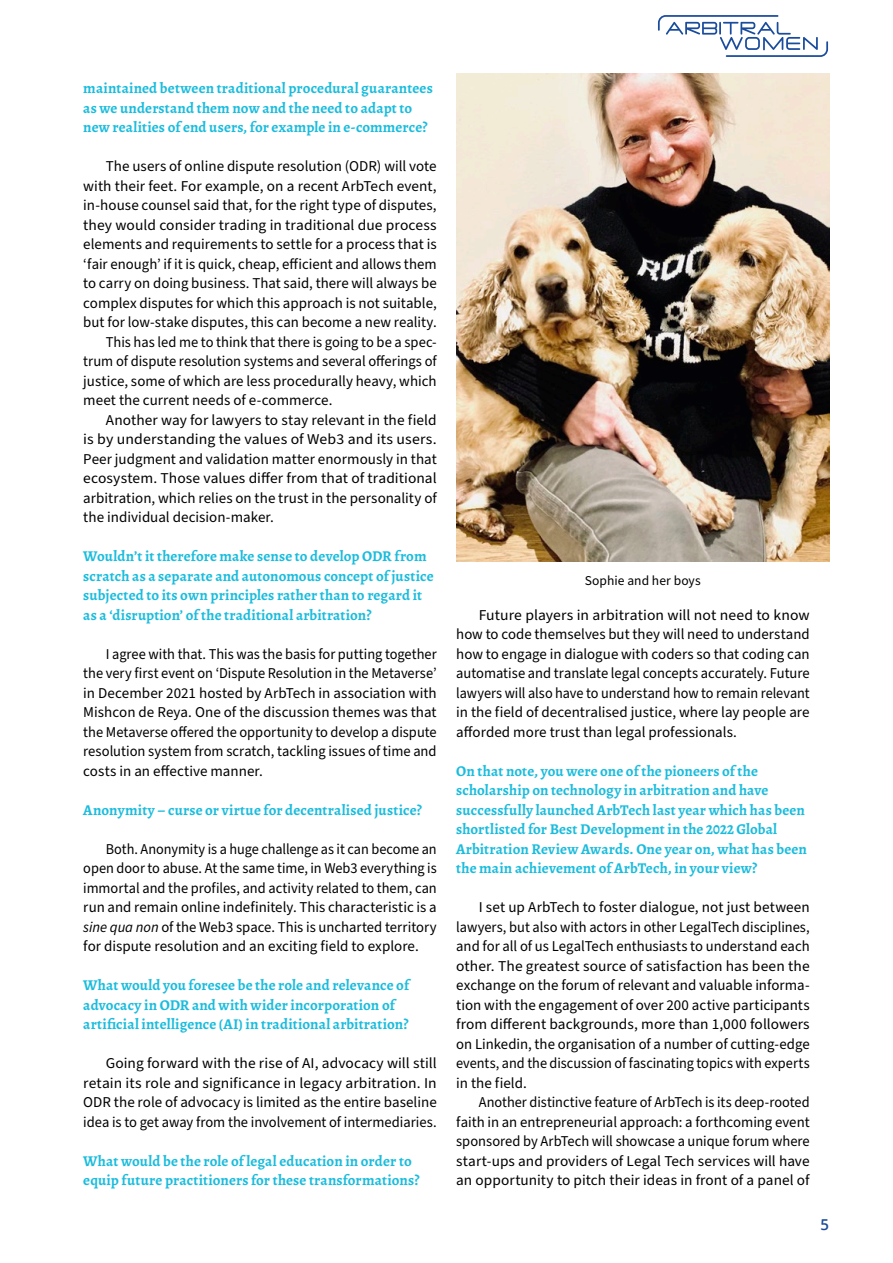
<style>
.page{position:relative;width:893px;height:1263px;background:#fff}
.page>*{position:absolute;margin:0;border:0;box-sizing:border-box;transform-origin:0 0}
.Corpo_do_Texto{font:15px/19.5px "Source Sans Pro";color:#000;text-align:justify}
.Retranca{font:700 15px/19.5px "Alegreya";letter-spacing:.005em;color:#1abcdd}
.Corpo_do_Texto-2{font:15px/19.5px "Source Sans Pro";color:#000;text-align:justify;scale:.95 1}
.Corpo_do_Texto-3{font:15px/19.5px "Source Sans Pro";color:#000;text-align:justify;scale:.96 1}
.Corpo_do_Texto-4{font:15px/19.5px "Source Sans Pro";color:#000;text-align:justify;scale:1.04 1}
.t1{font:600 15px "Open Sans";color:#1a4c9c}
.Legenda{font:13.5px "Source Sans Pro";letter-spacing:.01em;color:#000}
.s1{font-style:italic}
</style>
<div class="page">
<svg style="left:658px;top:15px;width:170px;height:42px"></svg>
<img style="left:456px;top:73px;width:373px;height:488px">
<p class="Retranca" style="left:83px;top:78px;width:351px">maintained between traditional procedural guarantees as we understand them now and the need to adapt to new realities of end users, for example in e-commerce?</p>
<p class="Corpo_do_Texto" style="left:83px;top:157px;width:355px;text-indent:22px">The users of online dispute resolution (ODR) will vote with their feet. For example, on a recent ArbTech event, in-house counsel said that, for the right type of disputes, they would consider trading in traditional due process elements and requirements to settle for a process that is ‘fair enough’ if it is quick, cheap, efficient and allows them to carry on doing business. That said, there will always be complex disputes for which this approach is not suitable, but for low-stake disputes, this can become a new reality.</p>
<p class="Corpo_do_Texto-3" style="left:83px;top:332px;width:370px;text-indent:22px">This has led me to think that there is going to be a spec&shy;trum of dispute resolution systems and several offerings of justice, some of which are less procedurally heavy, which meet the current needs of e-commerce.</p>
<p class="Corpo_do_Texto" style="left:83px;top:410px;width:355px;text-indent:22px">Another way for lawyers to stay relevant in the field is by understanding the values of Web3 and its users.<br>Peer judgment and validation matter enormously in that ecosystem. Those values differ from that of traditional arbitration, which relies on the trust in the personality of the individual decision-maker.</p>
<p class="Retranca" style="left:83px;top:546px;width:352px">Wouldn’t it therefore make sense to develop ODR from scratch as a separate and autonomous concept of justice subjected to its own principles rather than to regard it as a ‘disruption’ of the traditional arbitration?</p>
<p class="Corpo_do_Texto-3" style="left:83px;top:644px;width:370px;text-indent:22px">I agree with that. This was the basis for putting together the very first event on ‘Dispute Resolution in the Metaverse’ in December 2021 hosted by ArbTech in association with Mishcon de Reya. One of the discussion themes was that the Metaverse offered the opportunity to develop a dispute resolution system from scratch, tackling issues of time and costs in an effective manner.</p>
<p class="Retranca" style="left:83px;top:800px;width:340px">Anonymity – curse or virtue for decentralised justice?</p>
<p class="Corpo_do_Texto-2" style="left:83px;top:839px;width:374px;text-indent:22px">Both. Anonymity is a huge challenge as it can become an open door to abuse. At the same time, in Web3 everything is immortal and the profiles, and activity related to them, can run and remain online indefinitely. This characteristic is a <span class="s1">sine qua non</span> of the Web3 space. This is uncharted territory for dispute resolution and an exciting field to explore.</p>
<p class="Retranca" style="left:83px;top:975px;width:327px">What would you foresee be the role and relevance of advocacy in ODR and with wider incorporation of artificial intelligence (AI) in traditional arbitration?</p>
<p class="Corpo_do_Texto" style="left:83px;top:1054px;width:355px;text-indent:22px">Going forward with the rise of AI, advocacy will still retain its role and significance in legacy arbitration. In ODR the role of advocacy is limited as the entire baseline idea is to get away from the involvement of intermediaries.</p>
<p class="Retranca" style="left:83px;top:1151px;width:338px">What would be the role of legal education in order to equip future practitioners for these transformations?</p>
<p class="Legenda" style="left:585px;top:571px;width:118px">Sophie and her boys</p>
<p class="Corpo_do_Texto-4" style="left:456px;top:605px;width:341px;text-indent:22px">Future players in arbitration will not need to know how to code themselves but they will need to understand how to engage in dialogue with coders so that coding can automatise and translate legal concepts accurately. Future lawyers will also have to understand how to remain relevant in the field of decentralised justice, where lay people are afforded more trust than legal professionals.</p>
<p class="Retranca" style="left:456px;top:761px;width:352px">On that note, you were one of the pioneers of the scholarship on technology in arbitration and have successfully launched ArbTech last year which has been shortlisted for Best Development in the 2022 Global Arbitration Review Awards. One year on, what has been the main achievement of ArbTech, in your view?</p>
<p class="Corpo_do_Texto" style="left:456px;top:898px;width:355px;text-indent:22px">I set up ArbTech to foster dialogue, not just between lawyers, but also with actors in other LegalTech disciplines, and for all of us LegalTech enthusiasts to understand each other. The greatest source of satisfaction has been the exchange on the forum of relevant and valuable informa&shy;tion with the engagement of over 200 active participants from different backgrounds, more than 1,000 followers on Linkedin, the organisation of a number of cutting-edge events, and the discussion of fascinating topics with experts in the field.</p>
<p class="Corpo_do_Texto-2" style="left:456px;top:1093px;width:374px;text-indent:22px">Another distinctive feature of ArbTech is its deep-rooted faith in an entrepreneurial approach: a forthcoming event sponsored by ArbTech will showcase a unique forum where start-ups and providers of Legal Tech services will have an opportunity to pitch their ideas in front of a panel of</p>
<p class="t1" style="left:821px;top:1214px;width:10px">5</p>
</div>
